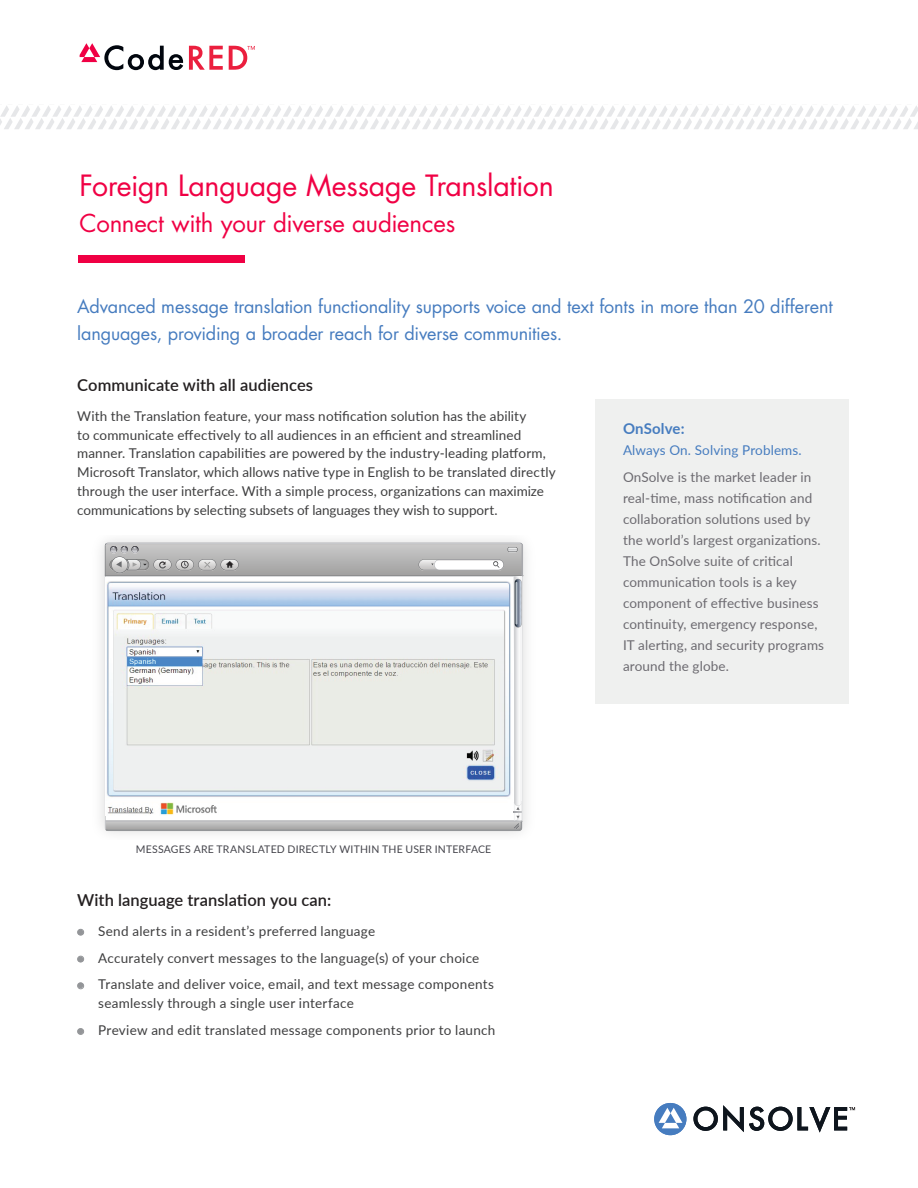
<style>
.page{position:relative;width:918px;height:1188px;background:#fff}
.page>*{position:absolute;margin:0;border:0;box-sizing:border-box;transform-origin:0 0}
.CR_Product_Name{font:28.5px "Futura Std";letter-spacing:-.01em;color:#f00044}
.CR_Subtitle{font:24px "Futura Std";letter-spacing:-.01em;color:#f00044}
.CR_Intro_Sentenc{font:18px/27px "Futura Std";letter-spacing:-.005em;color:#467cbf}
.Subhead{font:600 16.5px "Lato";letter-spacing:.005em;color:#231f20}
.t1{font:700 15px "Lato";letter-spacing:.005em;color:#467cbf}
.Body{font:13.5px/18.8px "Lato";letter-spacing:.005em;color:#3e3e3f}
.t2{font:13.5px/21px "Lato";letter-spacing:.01em;color:#6c6a70}
.Body_Bullet_Tab{font:13.5px/18.8px "Lato";letter-spacing:.02em;color:#3e3e3f}
.t3{font:13.5px "Lato";letter-spacing:.01em;color:#467cbf}
.t4{font:10.5px "Lato";letter-spacing:.02em;color:#45454c}
.s1{font-weight:900;font-size:12px;color:#939598}
</style>
<div class="page">
<div style="left:79px;top:255px;width:165px;height:7px;background:#f00044"></div>
<div style="left:80px;top:255px;width:165px;height:7px;background:#f00044"></div>
<svg style="left:0;top:106px;width:918px;height:23px"></svg>
<div style="left:654px;top:1103px;width:32px;height:32px;background:#467cbf;border-radius:50%"></div>
<svg style="left:659px;top:1108px;width:23px;height:20px"></svg>
<svg style="left:693px;top:1105px;width:162px;height:28px"></svg>
<svg style="left:80px;top:43px;width:103px;height:27px"></svg>
<svg style="left:189px;top:46px;width:34px;height:24px"></svg>
<svg style="left:229px;top:46px;width:26px;height:24px"></svg>
<svg style="left:77px;top:928px;width:8px;height:8px"></svg>
<svg style="left:77px;top:955px;width:8px;height:8px"></svg>
<svg style="left:77px;top:982px;width:8px;height:8px"></svg>
<svg style="left:77px;top:1028px;width:8px;height:7px"></svg>
<div style="left:596px;top:399px;width:253px;height:305px;background:#eff0ef"></div>
<img style="left:100px;top:539px;width:427px;height:295px">
<svg style="left:105px;top:543px;width:418px;height:288px"></svg>
<img style="left:106px;top:578px;width:407px;height:238px">
<p class="CR_Product_Name" style="left:80px;top:167px;width:476px">Foreign Language Message Translation</p>
<p class="CR_Subtitle" style="left:80px;top:208px;width:377px">Connect with your diverse audiences</p>
<p class="CR_Intro_Sentenc" style="left:77px;top:293px;width:757px">Advanced message translation functionality supports voice and text fonts in more than 20 different languages, providing a broader reach for diverse communities.</p>
<p class="Subhead" style="left:77px;top:373px;width:237px">Communicate with all audiences</p>
<p class="Body" style="left:77px;top:406px;width:480px">With the Translation feature, your mass notification solution has the ability<br>to communicate effectively to all audiences in an efficient and streamlined manner. Translation capabilities are powered by the industry-leading platform, Microsoft Translator, which allows native type in English to be translated directly through the user interface. With a simple process, organizations can maximize communications by selecting subsets of languages they wish to support.</p>
<p class="t1" style="left:623px;top:417px;width:63px">OnSolve:</p>
<p class="t3" style="left:623px;top:440px;width:180px">Always On. Solving Problems.</p>
<p class="t2" style="left:623px;top:467px;width:203px">OnSolve is the market leader in real-time, mass notification and collaboration solutions used by the world’s largest organizations.<br>The OnSolve suite of critical communication tools is a key component of effective business continuity, emergency response,<br>IT alerting, and security programs around the globe.</p>
<p class="t4" style="left:136px;top:842px;width:357px">MESSAGES ARE TRANSLATED DIRECTLY WITHIN THE USER INTERFACE</p>
<p class="Subhead" style="left:77px;top:888px;width:256px">With language translation you can:</p>
<p class="Body_Bullet_Tab" style="left:77px;top:921px;width:299px"><span class="s1">•</span> Send alerts in a resident’s preferred language</p>
<p class="Body_Bullet_Tab" style="left:77px;top:948px;width:404px"><span class="s1">•</span> Accurately convert messages to the language(s) of your choice</p>
<p class="Body_Bullet_Tab" style="left:98px;top:975px;width:397px;text-indent:-21px"><span class="s1">•</span> Translate and deliver voice, email, and text message components seamlessly through a single user interface</p>
<p class="Body_Bullet_Tab" style="left:77px;top:1020px;width:420px"><span class="s1">•</span> Preview and edit translated message components prior to launch</p>
</div>
